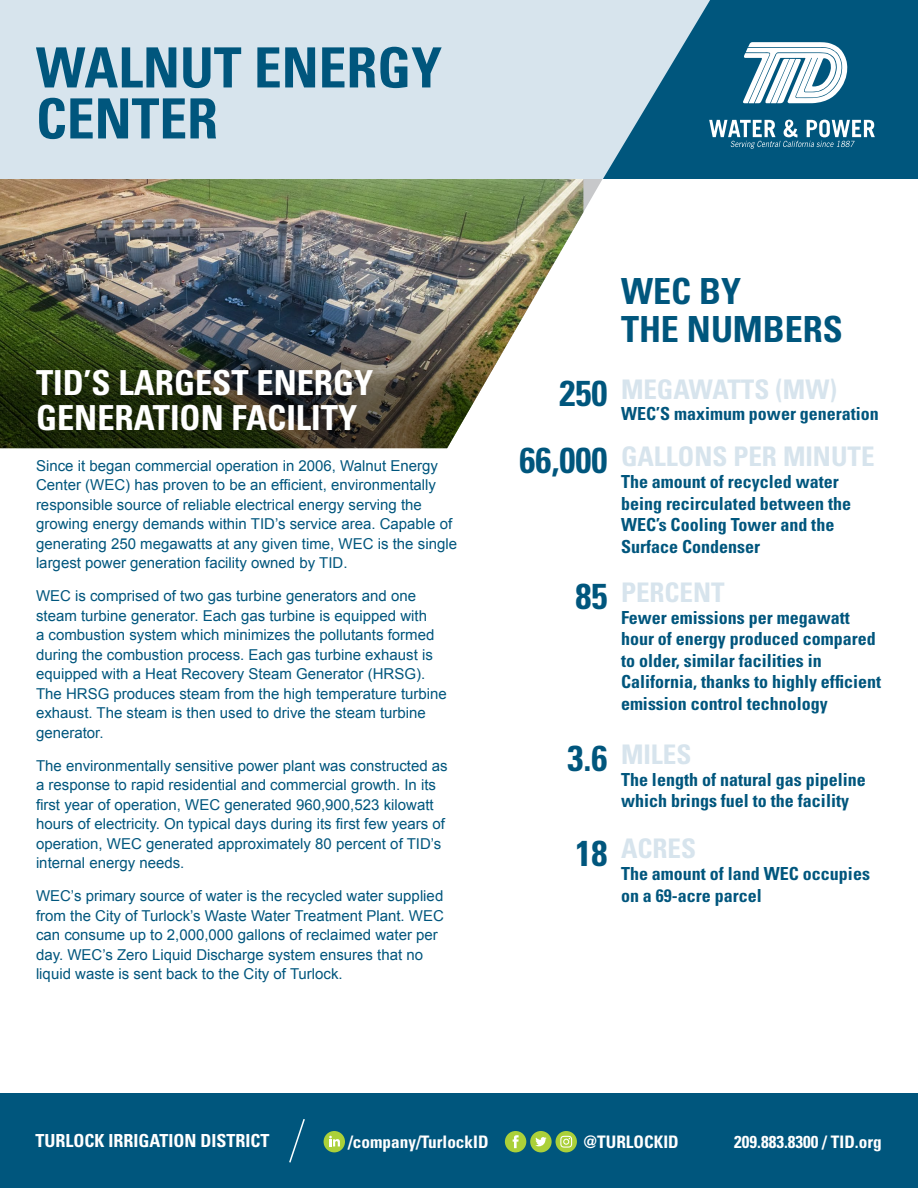
<style>
.page{position:relative;width:918px;height:1188px;background:#fff}
.page>*{position:absolute;margin:0;border:0;box-sizing:border-box;transform-origin:0 0}
.t1{font:700 condensed 60px/72px "Univers";color:#00567d}
.t2{font:700 condensed 55.5px/51px "Univers";color:#00567d}
.t3{font:700 condensed 36px/37.5px "Univers";color:#00567d}
.t4{font:700 condensed 34.5px/34.5px "Univers";color:#fff}
.t5{font:700 condensed 27px "Univers";color:#d7e4ed}
.t6{font:700 condensed 18px/21.6px "Univers";color:#00567d}
.t7{font:700 condensed 18px "Univers";color:#fff}
.t8{font:700 condensed 17.25px "Univers";color:#fff}
.t9{font:15px/19.5px "Arial";color:#00567d}
</style>
<div class="page">
<img style="left:0;top:178px;width:603px;height:270px">
<div style="left:0;top:0;width:918px;height:178px;background:#00567d"></div>
<div style="left:0;top:0;width:603px;height:178px;background:#d7e4ed"></div>
<svg style="left:495px;top:0;width:380px;height:179px"></svg>
<div style="left:0;top:1094px;width:918px;height:94px;background:#00567d"></div>
<svg style="left:289px;top:1119px;width:16px;height:44px"></svg>
<div style="left:324px;top:1131px;width:21px;height:21px;background:#abd039;border-radius:11px"></div>
<svg style="left:329px;top:1136px;width:11px;height:10px"></svg>
<div style="left:505px;top:1131px;width:21px;height:21px;background:#abd039;border-radius:11px"></div>
<svg style="left:513px;top:1135px;width:6px;height:13px"></svg>
<div style="left:530px;top:1131px;width:22px;height:21px;background:#abd039;border-radius:11px"></div>
<svg style="left:535px;top:1137px;width:12px;height:9px"></svg>
<div style="left:556px;top:1131px;width:21px;height:21px;background:#abd039;border-radius:11px"></div>
<svg style="left:560px;top:1136px;width:12px;height:12px"></svg>
<h1 class="t1" style="left:36px;top:0;width:298px">DON PEDRO<br>RESERVOIR</h1>
<h2 class="t2" style="left:36px;top:42px;width:408px">WALNUT ENERGY<br>CENTER</h2>
<h3 class="t4" style="left:36px;top:366px;width:339px">TID’S LARGEST ENERGY<br>GENERATION FACILITY</h3>
<p class="t9" style="left:36px;top:456px;width:423px">Since it began commercial operation in 2006, Walnut Energy Center (WEC) has proven to be an efficient, environmentally responsible source of reliable electrical energy serving the growing energy demands within TID’s service area. Capable of generating 250 megawatts at any given time, WEC is the single largest power generation facility owned by TID.</p>
<p class="t9" style="left:36px;top:587px;width:412px">WEC is comprised of two gas turbine generators and one steam turbine generator. Each gas turbine is equipped with<br>a combustion system which minimizes the pollutants formed during the combustion process. Each gas turbine exhaust is equipped with a Heat Recovery Steam Generator (HRSG).<br>The HRSG produces steam from the high temperature turbine exhaust. The steam is then used to drive the steam turbine generator.</p>
<p class="t9" style="left:36px;top:756px;width:413px">The environmentally sensitive power plant was constructed as a response to rapid residential and commercial growth. In its first year of operation, WEC generated 960,900,523 kilowatt hours of electricity. On typical days during its first few years of operation, WEC generated approximately 80 percent of TID’s internal energy needs.</p>
<p class="t9" style="left:36px;top:887px;width:409px">WEC’s primary source of water is the recycled water supplied from the City of Turlock’s Waste Water Treatment Plant. WEC can consume up to 2,000,000 gallons of reclaimed water per day. WEC’s Zero Liquid Discharge system ensures that no liquid waste is sent back to the City of Turlock.</p>
<h3 class="t3" style="left:520px;top:359px;width:89px;line-height:67.5px;text-align:right">250<br>66,000</h3>
<h3 class="t3" style="left:576px;top:577px;width:33px">85</h3>
<h3 class="t3" style="left:568px;top:739px;width:41px">3.6</h3>
<h3 class="t3" style="left:576px;top:834px;width:33px">18</h3>
<h3 class="t3" style="left:621px;top:273px;width:224px">WEC BY<br>THE NUMBERS</h3>
<h3 class="t5" style="left:621px;top:373px;width:217px">MEGAWATTS (MW)</h3>
<p class="t6" style="left:621px;top:403px;width:259px">WEC’S maximum power generation</p>
<h3 class="t5" style="left:621px;top:440px;width:255px">GALLONS PER MINUTE</h3>
<p class="t6" style="left:621px;top:471px;width:232px">The amount of recycled water being recirculated between the<br>WEC’s Cooling Tower and the<br>Surface Condenser</p>
<h3 class="t5" style="left:621px;top:576px;width:105px">PERCENT</h3>
<p class="t6" style="left:621px;top:606px;width:262px">Fewer emissions per megawatt hour of energy produced compared to older, similar facilities in<br>California, thanks to highly efficient emission control technology</p>
<h3 class="t5" style="left:621px;top:738px;width:72px">MILES</h3>
<p class="t6" style="left:621px;top:768px;width:246px">The length of natural gas pipeline which brings fuel to the facility</p>
<h3 class="t5" style="left:621px;top:832px;width:77px">ACRES</h3>
<p class="t6" style="left:621px;top:863px;width:250px">The amount of land WEC occupies on a 69-acre parcel</p>
<p class="t7" style="left:36px;top:1129px;width:235px">TURLOCK IRRIGATION DISTRICT</p>
<p class="t8" style="left:348px;top:1131px;width:142px">/company/TurlockID</p>
<p class="t8" style="left:583px;top:1131px;width:97px">@TURLOCKID</p>
<p class="t8" style="left:734px;top:1131px;width:149px">209.883.8300 / TID.org</p>
</div>
